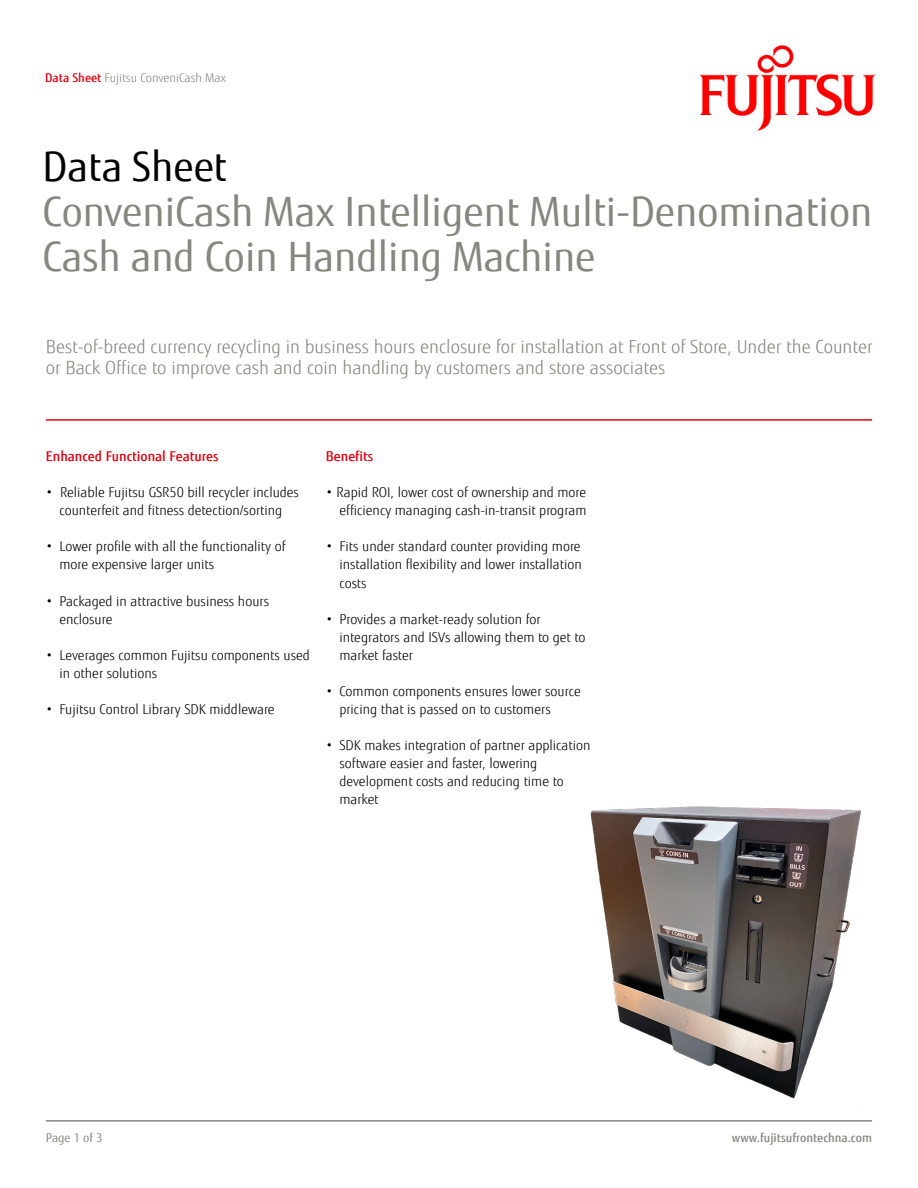
<style>
.page{position:relative;width:918px;height:1188px;background:#fff}
.page>*{position:absolute;margin:0;border:0;box-sizing:border-box;transform-origin:0 0}
.t1{font:40.5px/45px "Fujitsu Sans";color:#87867e}
.t2{font:40.5px "Fujitsu Sans";color:#000}
.t3{font:300 18px/21px "Fujitsu Sans";color:#87867e}
.t4{font:300 13.5px/18px "Fujitsu Sans";color:#000}
.t5{font:500 13.5px "Fujitsu Sans";color:#e3000f}
.t6{font:300 12px "Fujitsu Sans";color:#87867e}
.t7{font:500 12px "Fujitsu Sans";color:#87867e}
.t8{font:12px "Fujitsu Sans";color:#87867e}
.s1{font-weight:500;color:#e3000f}
</style>
<div class="page">
<hr style="left:46px;top:419px;width:826px;height:2px;background:#e3000f">
<hr style="left:46px;top:1120px;width:826px;height:2px;background:#87867e">
<img style="left:699px;top:45px;width:177px;height:86px">
<img style="left:590px;top:806px;width:271px;height:293px">
<p class="t6" style="left:45px;top:70px;width:183px"><span class="s1">Data Sheet</span> Fujitsu ConveniCash Max</p>
<h1 class="t2" style="left:43px;top:142px;width:186px">Data Sheet</h1>
<h1 class="t1" style="left:43px;top:190px;width:831px">ConveniCash Max Intelligent Multi-Denomination<br>Cash and Coin Handling Machine</h1>
<h2 class="t3" style="left:46px;top:336px;width:828px">Best-of-breed currency recycling in business hours enclosure for installation at Front of Store, Under the Counter or Back Office to improve cash and coin handling by customers and store associates</h2>
<p class="t5" style="left:46px;top:448px;width:174px">Enhanced Functional Features</p>
<p class="t4" style="left:46px;top:484px;width:255px;text-align:center">• Reliable Fujitsu GSR50 bill recycler includes counterfeit and fitness detection/sorting</p>
<p class="t4" style="left:59px;top:538px;width:228px;text-indent:-13px">• Lower profile with all the functionality of more expensive larger units</p>
<p class="t4" style="left:59px;top:592px;width:211px;text-indent:-13px">• Packaged in attractive business hours enclosure</p>
<p class="t4" style="left:59px;top:646px;width:252px;text-indent:-13px">• Leverages common Fujitsu components used in other solutions</p>
<p class="t4" style="left:46px;top:700px;width:230px">• Fujitsu Control Library SDK middleware</p>
<p class="t5" style="left:326px;top:448px;width:49px">Benefits</p>
<p class="t4" style="left:326px;top:484px;width:262px;text-align:right">• Rapid ROI, lower cost of ownership and more efficiency managing cash-in-transit program</p>
<p class="t4" style="left:339px;top:538px;width:244px;text-align:justify;text-indent:-14px">• Fits under standard counter providing more installation flexibility and lower installation costs</p>
<p class="t4" style="left:339px;top:610px;width:248px;text-indent:-14px">• Provides a market-ready solution for integrators and ISVs allowing them to get to market faster</p>
<p class="t4" style="left:339px;top:682px;width:243px;text-indent:-14px">• Common components ensures lower source pricing that is passed on to customers</p>
<p class="t4" style="left:339px;top:736px;width:253px;text-indent:-14px">• SDK makes integration of partner application software easier and faster, lowering development costs and reducing time to market</p>
<p class="t8" style="left:46px;top:1131px;width:58px">Page 1 of 3</p>
<p class="t7" style="left:732px;top:1130px;width:142px">www.fujitsufrontechna.com</p>
</div>
